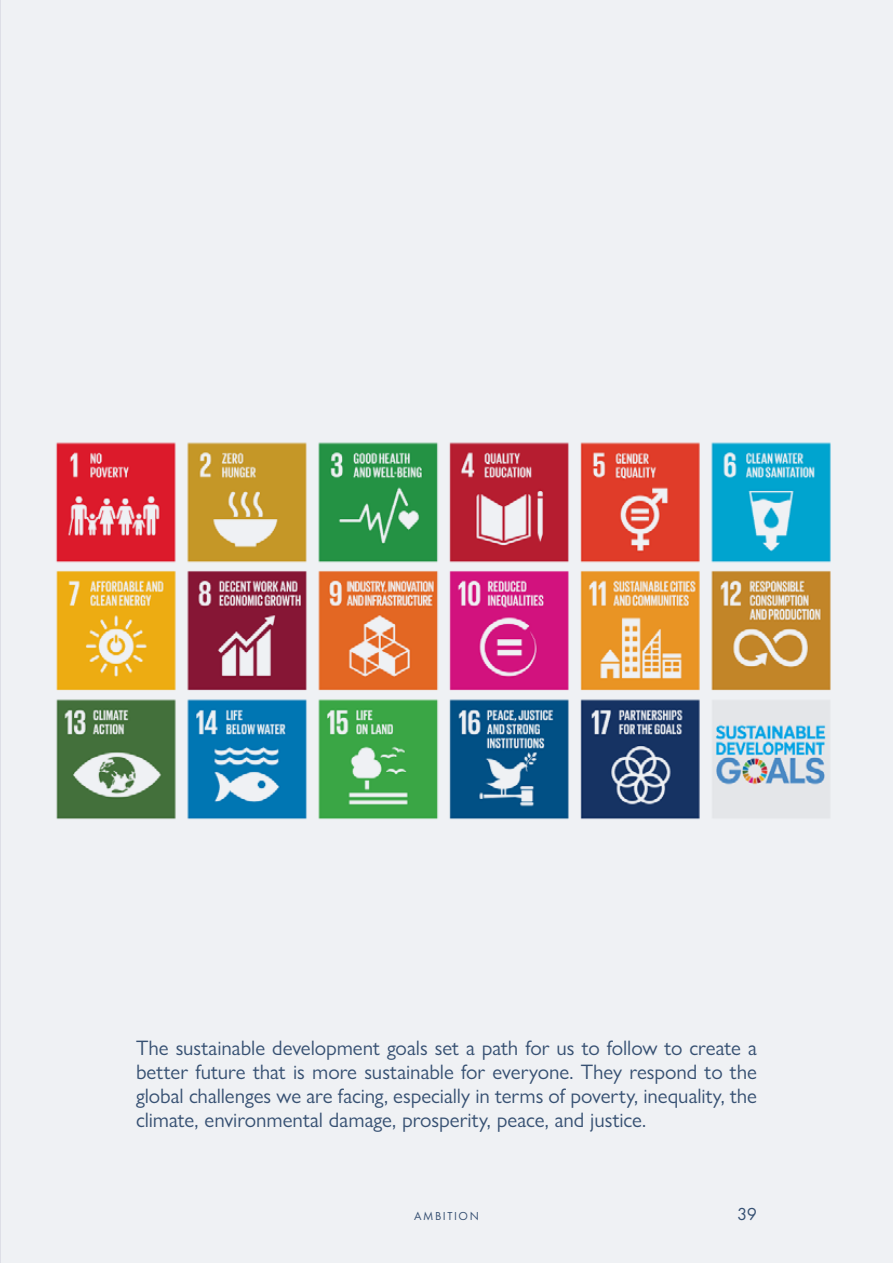
<style>
.page{position:relative;width:893px;height:1263px;background:#eff1f4}
.page>*{position:absolute;margin:0;border:0;box-sizing:border-box;transform-origin:0 0}
.t1{font:21px/24px "Gill Sans Nova";letter-spacing:-.005em;color:#365072;text-align:justify}
.t2{font:18px "Futura PT";color:#365072}
.t3{font:12px "Futura PT";letter-spacing:.13em;color:#365072}
</style>
<div class="page">
<img style="left:56px;top:442px;width:775px;height:378px">
<p class="t1" style="left:136px;top:1036px;width:622px">The sustainable development goals set a path for us to follow to create a better future that is more sustainable for everyone. They respond to the global challenges we are facing, especially in terms of poverty, inequality, the climate, environmental damage, prosperity, peace, and justice.</p>
<p class="t3" style="left:414px;top:1209px;width:66px">AMBITION</p>
<p class="t2" style="left:737px;top:1207px;width:21px">39</p>
</div>
